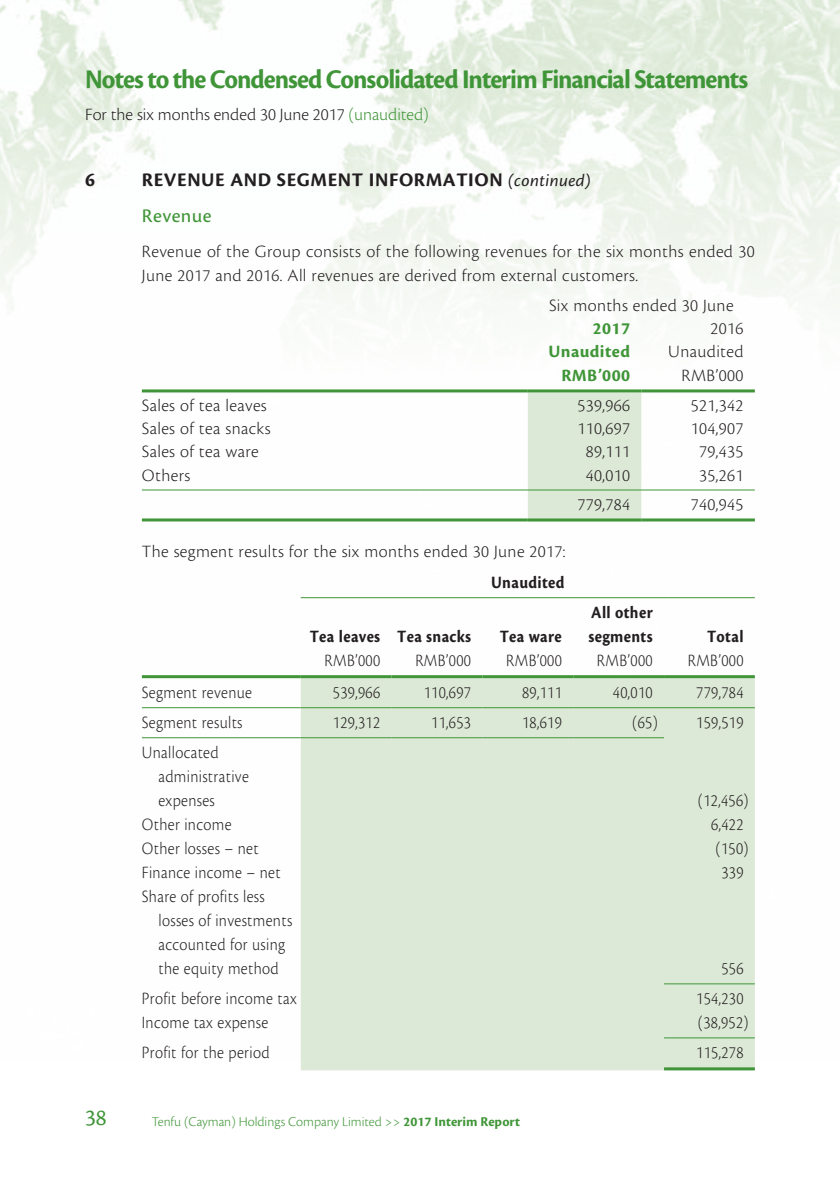
<style>
.page{position:relative;width:840px;height:1191px;background:#fff}
.page>*{position:absolute;margin:0;border:0;box-sizing:border-box;transform-origin:0 0}
.t1{font:700 28px "Cronos Pro";letter-spacing:-.04em;color:#3f9537;scale:.95 1}
.t2{font:24px "Cronos Pro Disp";color:#3f9537}
.t3{font:700 20px "Cronos Pro";letter-spacing:.03em;color:#231f20}
.t4{font:20px "Cronos Pro Capt";letter-spacing:.025em;color:#3f9537}
.t5{font:300 18px/24px "Cronos Pro";letter-spacing:.02em;color:#231f20;scale:.9 1}
.t6{font:300 18px/24px "Cronos Pro";letter-spacing:.02em;color:#231f20}
.t7{font:700 18px/24px "Cronos Pro";letter-spacing:.02em;color:#231f20;scale:.9 1}
.t8{font:300 18px "Cronos Pro";color:#231f20}
.t9{font:700 18px "Cronos Pro";letter-spacing:.02em;color:#3f9537}
.t10{font:300 14px "Cronos Pro";color:#3f9537}
.s1{color:#3f9537}
.s2{font-weight:400;font-style:italic;font-size:18px}
.s3{font-weight:700}
</style>
<div class="page">
<img style="left:0;top:0;width:839px;height:1060px">
<div style="left:527px;top:392px;width:114px;height:126px;background:#dde9d7"></div>
<hr style="left:142px;top:389px;width:385px;height:3px;background:#3f9537">
<hr style="left:527px;top:389px;width:114px;height:3px;background:#3f9537">
<hr style="left:641px;top:389px;width:113px;height:3px;background:#3f9537">
<hr style="left:142px;top:489px;width:385px;height:1px;background:#3f9537">
<hr style="left:527px;top:489px;width:114px;height:1px;background:#3f9537">
<hr style="left:641px;top:489px;width:113px;height:1px;background:#3f9537">
<hr style="left:142px;top:518px;width:385px;height:3px;background:#3f9537">
<hr style="left:527px;top:518px;width:114px;height:3px;background:#3f9537">
<hr style="left:641px;top:518px;width:113px;height:3px;background:#3f9537">
<div style="left:300px;top:678px;width:454px;height:392px;background:#dde9d7"></div>
<hr style="left:300px;top:597px;width:454px;height:1px;background:#3f9537">
<hr style="left:142px;top:675px;width:158px;height:3px;background:#3f9537">
<hr style="left:300px;top:675px;width:91px;height:3px;background:#3f9537">
<hr style="left:391px;top:675px;width:91px;height:3px;background:#3f9537">
<hr style="left:482px;top:675px;width:91px;height:3px;background:#3f9537">
<hr style="left:573px;top:675px;width:90px;height:3px;background:#3f9537">
<hr style="left:663px;top:675px;width:91px;height:3px;background:#3f9537">
<hr style="left:142px;top:707px;width:158px;height:1px;background:#3f9537">
<hr style="left:300px;top:707px;width:91px;height:1px;background:#3f9537">
<hr style="left:391px;top:707px;width:91px;height:1px;background:#3f9537">
<hr style="left:482px;top:707px;width:91px;height:1px;background:#3f9537">
<hr style="left:573px;top:707px;width:90px;height:1px;background:#3f9537">
<hr style="left:663px;top:707px;width:91px;height:1px;background:#3f9537">
<hr style="left:142px;top:737px;width:158px;height:1px;background:#3f9537">
<hr style="left:300px;top:737px;width:91px;height:1px;background:#3f9537">
<hr style="left:391px;top:737px;width:91px;height:1px;background:#3f9537">
<hr style="left:482px;top:737px;width:91px;height:1px;background:#3f9537">
<hr style="left:573px;top:737px;width:90px;height:1px;background:#3f9537">
<hr style="left:663px;top:983px;width:91px;height:1px;background:#3f9537">
<hr style="left:663px;top:1037px;width:91px;height:1px;background:#3f9537">
<hr style="left:663px;top:1067px;width:91px;height:3px;background:#3f9537">
<h1 class="t1" style="left:85px;top:63px;width:699px">Notes to the Condensed Consolidated Interim Financial Statements</h1>
<p class="t8" style="left:85px;top:104px;width:345px">For the six months ended 30 June 2017 <span class="s1">(unaudited)</span></p>
<p class="t3" style="left:85px;top:169px;width:41px">6 R</p>
<p class="t3" style="left:154px;top:169px;width:438px">evenue and segment information <span class="s2">(continued)</span></p>
<p class="t4" style="left:142px;top:204px;width:71px">Revenue</p>
<p class="t6" style="left:142px;top:239px;width:614px">Revenue of the Group consists of the following revenues for the six months ended 30<br>June 2017 and 2016. All revenues are derived from external customers.</p>
<p class="t6" style="left:549px;top:294px;width:186px">Six months ended 30 June</p>
<p class="t9" style="left:592px;top:318px;width:39px">2017</p>
<p class="t6" style="left:710px;top:317px;width:34px">2016</p>
<p class="t9" style="left:548px;top:341px;width:83px">Unaudited</p>
<p class="t6" style="left:668px;top:340px;width:77px">Unaudited</p>
<p class="t9" style="left:561px;top:364px;width:70px">RM B’000</p>
<p class="t6" style="left:681px;top:363px;width:63px">RMB’000</p>
<p class="t6" style="left:142px;top:394px;width:126px">Sales of tea leaves</p>
<p class="t6" style="left:577px;top:394px;width:54px">539,966</p>
<p class="t6" style="left:690px;top:394px;width:54px">521,342</p>
<p class="t6" style="left:142px;top:417px;width:130px">Sales of tea snacks</p>
<p class="t6" style="left:577px;top:417px;width:54px">110,697</p>
<p class="t6" style="left:690px;top:417px;width:54px">104,907</p>
<p class="t6" style="left:142px;top:440px;width:118px">Sales of tea ware</p>
<p class="t6" style="left:585px;top:440px;width:46px">89,111</p>
<p class="t6" style="left:698px;top:440px;width:46px">79,435</p>
<p class="t6" style="left:142px;top:463px;width:50px">Others</p>
<p class="t6" style="left:585px;top:463px;width:46px">40,010</p>
<p class="t6" style="left:698px;top:463px;width:46px">35,261</p>
<p class="t6" style="left:577px;top:492px;width:54px">779,784</p>
<p class="t6" style="left:690px;top:492px;width:54px">740,945</p>
<p class="t6" style="left:142px;top:539px;width:425px">The segment results for the six months ended 30 June 2017:</p>
<p class="t7" style="left:491px;top:571px;width:83px">Unaudited</p>
<p class="t7" style="left:309px;top:625px;width:181px">Tea leaves Tea snacks</p>
<p class="t7" style="left:499px;top:625px;width:70px">Tea ware</p>
<p class="t7" style="left:588px;top:601px;width:73px">All other segments</p>
<p class="t7" style="left:706px;top:625px;width:42px">Total</p>
<p class="t5" style="left:324px;top:648px;width:63px">RMB’000</p>
<p class="t5" style="left:415px;top:648px;width:63px">RMB’000</p>
<p class="t5" style="left:506px;top:648px;width:63px">RMB’000</p>
<p class="t5" style="left:596px;top:648px;width:63px">RMB’000</p>
<p class="t5" style="left:687px;top:648px;width:63px">RMB’000</p>
<p class="t5" style="left:142px;top:680px;width:124px">Segment revenue</p>
<p class="t5" style="left:333px;top:680px;width:54px">539,966</p>
<p class="t5" style="left:423px;top:680px;width:54px">110,697</p>
<p class="t5" style="left:521px;top:680px;width:46px">89,111</p>
<p class="t5" style="left:612px;top:680px;width:46px">40,010</p>
<p class="t5" style="left:695px;top:680px;width:54px">779,784</p>
<p class="t5" style="left:142px;top:710px;width:113px">Segment results</p>
<p class="t5" style="left:333px;top:710px;width:54px">129,312</p>
<p class="t5" style="left:431px;top:710px;width:46px">11,653</p>
<p class="t5" style="left:521px;top:710px;width:46px">18,619</p>
<p class="t5" style="left:632px;top:710px;width:125px">(65) 159,519</p>
<p class="t5" style="left:158px;top:740px;width:102px;text-indent:-17px">Unallocated administrative expenses</p>
<p class="t5" style="left:697px;top:788px;width:58px">(12,456)</p>
<p class="t5" style="left:142px;top:812px;width:101px">Other income</p>
<p class="t5" style="left:710px;top:812px;width:37px">6,422</p>
<p class="t5" style="left:142px;top:836px;width:131px">Other losses – net</p>
<p class="t5" style="left:715px;top:836px;width:38px">(150)</p>
<p class="t5" style="left:142px;top:860px;width:156px">Finance income – net</p>
<p class="t5" style="left:721px;top:860px;width:26px">339</p>
<p class="t5" style="left:158px;top:884px;width:150px;text-indent:-17px">Share of profits less losses of investments accounted for using the equity method</p>
<p class="t5" style="left:721px;top:956px;width:26px">556</p>
<h2 class="t2" style="left:85px;top:1104px;width:23px">38</h2>
<p class="t5" style="left:142px;top:986px;width:173px">Profit before income tax</p>
<p class="t5" style="left:695px;top:986px;width:54px">154,230</p>
<p class="t5" style="left:142px;top:1010px;width:142px">Income tax expense</p>
<p class="t5" style="left:697px;top:1010px;width:58px">(38,952)</p>
<p class="t5" style="left:142px;top:1040px;width:143px">Profit for the period</p>
<p class="t5" style="left:695px;top:1040px;width:54px">115,278</p>
<p class="t10" style="left:152px;top:1113px;width:369px">Tenfu (Cayman) Holdings Company Limited &gt;&gt; <span class="s3">2017 Interim Report</span></p>
</div>
